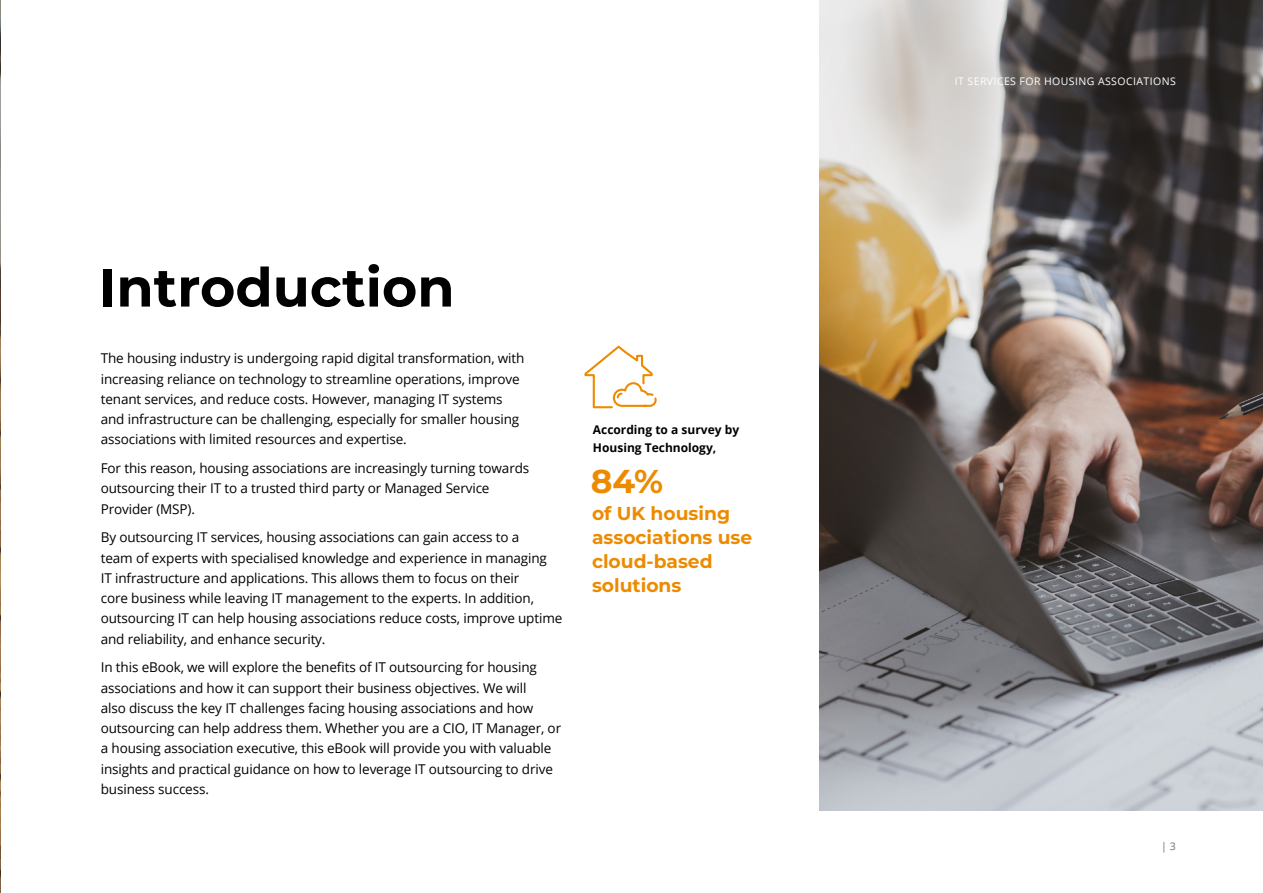
<style>
.page{position:relative;width:1263px;height:893px;background:#fff}
.page>*{position:absolute;margin:0;border:0;box-sizing:border-box;transform-origin:0 0}
.t1{font:100 54px "Montserrat";color:#000}
.t2{font:100 33px "Montserrat";color:#ed8b00}
.t3{font:100 18.6px/24px "Montserrat";color:#ed8b00}
.t4{font:13.5px/20.2px "Open Sans";letter-spacing:-.01em;color:#000}
.t5{font:700 12px/18px "Open Sans";color:#000}
.t6{font:10.5px "Open Sans";letter-spacing:.04em;color:#fff}
.t7{font:10.5px "Open Sans";color:#706f6f}
</style>
<div class="page">
<img style="left:819px;top:0;width:444px;height:810px">
<img style="left:0;top:0;width:1px;height:893px">
<svg style="left:584px;top:345px;width:73px;height:64px"></svg>
<h1 class="t1" style="left:99px;top:251px;width:357px">Introduction</h1>
<p class="t4" style="left:101px;top:348px;width:425px">The housing industry is undergoing rapid digital transformation, with increasing reliance on technology to streamline operations, improve tenant services, and reduce costs. However, managing IT systems and infrastructure can be challenging, especially for smaller housing associations with limited resources and expertise.</p>
<p class="t4" style="left:101px;top:458px;width:430px">For this reason, housing associations are increasingly turning towards outsourcing their IT to a trusted third party or Managed Service<br>Provider (MSP).</p>
<p class="t4" style="left:101px;top:527px;width:463px">By outsourcing IT services, housing associations can gain access to a<br>team of experts with specialised knowledge and experience in managing<br>IT infrastructure and applications. This allows them to focus on their<br>core business while leaving IT management to the experts. In addition, outsourcing IT can help housing associations reduce costs, improve uptime and reliability, and enhance security.</p>
<p class="t4" style="left:101px;top:657px;width:462px">In this eBook, we will explore the benefits of IT outsourcing for housing associations and how it can support their business objectives. We will<br>also discuss the key IT challenges facing housing associations and how outsourcing can help address them. Whether you are a CIO, IT Manager, or a housing association executive, this eBook will provide you with valuable insights and practical guidance on how to leverage IT outsourcing to drive business success.</p>
<p class="t5" style="left:593px;top:420px;width:148px">According to a survey by<br>Housing Technology,</p>
<h2 class="t2" style="left:591px;top:459px;width:74px">84%</h2>
<h3 class="t3" style="left:592px;top:501px;width:162px">of UK housing associations use cloud-based solutions</h3>
<p class="t6" style="left:955px;top:74px;width:222px">IT SERVICES FOR HOUSING ASSOCIATIONS</p>
<p class="t7" style="left:1161px;top:839px;width:16px">| 3</p>
</div>
